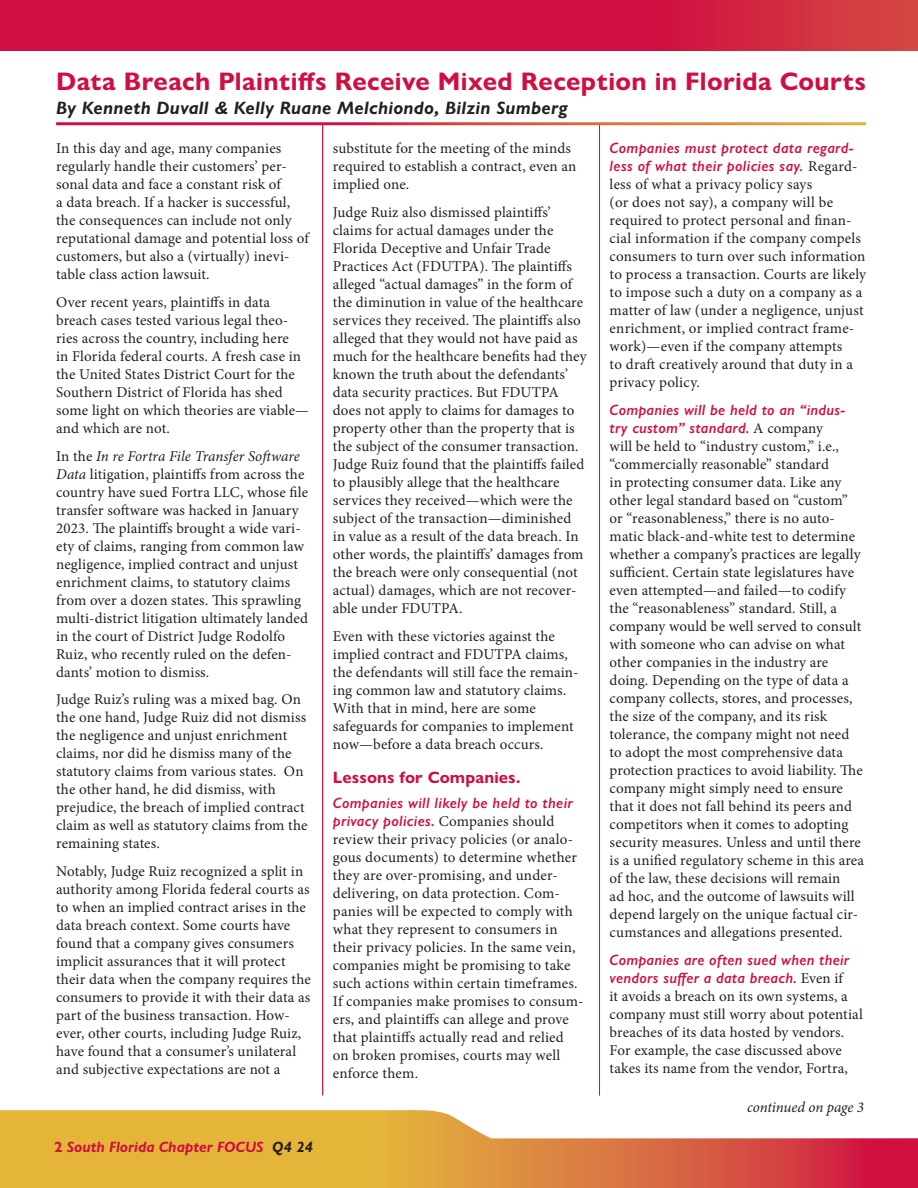
<style>
.page{position:relative;width:918px;height:1188px;background:#fff}
.page>*{position:absolute;margin:0;border:0;box-sizing:border-box;transform-origin:0 0}
.Headline{font:700 25.5px "Gill Sans Nova";letter-spacing:.015em;color:#d10e40}
.Headline_2nd_line{font:italic 700 18px "Gill Sans Nova";letter-spacing:.02em;color:#231f20}
.Subhead{font:700 16.5px "Gill Sans Nova";letter-spacing:.005em;color:#d10e40}
.body_text{font:15px/18px "Minion Pro";letter-spacing:.01em;color:#231f20}
.t1{font:italic 700 15px "Gill Sans Nova";color:#d10e40}
.Continued_line{font:italic 15px "Minion Pro";letter-spacing:-.01em;color:#231f20}
.s1{font-style:italic}
.s2{font-family:"Gill Sans Nova";font-weight:600;font-style:italic;color:#d10e40}
.s3{font-style:normal}
.s4{color:#231f20}
</style>
<div class="page">
<svg style="left:0;top:0;width:918px;height:50px;background:#d11640"></svg>
<svg style="left:0;top:1110px;width:918px;height:78px"></svg>
<p class="Headline" style="left:56px;top:65px;width:811px">Data Breach Plaintiffs Receive Mixed Reception in Florida Courts</p>
<p class="Headline_2nd_line" style="left:56px;top:96px;width:513px">By Kenneth Duvall &amp; Kelly Ruane Melchiondo, Bilzin Sumberg</p>
<p class="body_text" style="left:56px;top:140px;width:254px">In this day and age, many companies regularly handle their customers’ per&shy;sonal data and face a constant risk of<br>a data breach. If a hacker is successful, the consequences can include not only reputational damage and potential loss of customers, but also a (virtually) inevi&shy;table class action lawsuit.</p>
<p class="body_text" style="left:56px;top:293px;width:254px">Over recent years, plaintiffs in data breach cases tested various legal theo&shy;ries across the country, including here<br>in Florida federal courts. A fresh case in the United States District Court for the Southern District of Florida has shed some light on which theories are viable— and which are not.</p>
<p class="body_text" style="left:56px;top:447px;width:253px">In the <span class="s1">In re Fortra File Transfer Software Data</span> litigation, plaintiffs from across the country have sued Fortra LLC, whose file transfer software was hacked in January 2023. The plaintiffs brought a wide vari&shy;ety of claims, ranging from common law negligence, implied contract and unjust enrichment claims, to statutory claims from over a dozen states. This sprawling multi-district litigation ultimately landed in the court of District Judge Rodolfo Ruiz, who recently ruled on the defen&shy;dants’ motion to dismiss.</p>
<p class="body_text" style="left:56px;top:691px;width:253px">Judge Ruiz’s ruling was a mixed bag. On the one hand, Judge Ruiz did not dismiss the negligence and unjust enrichment claims, nor did he dismiss many of the statutory claims from various states. On the other hand, he did dismiss, with prejudice, the breach of implied contract claim as well as statutory claims from the remaining states.</p>
<p class="body_text" style="left:56px;top:862px;width:256px">Notably, Judge Ruiz recognized a split in authority among Florida federal courts as to when an implied contract arises in the data breach context. Some courts have found that a company gives consumers implicit assurances that it will protect their data when the company requires the consumers to provide it with their data as part of the business transaction. How&shy;ever, other courts, including Judge Ruiz, have found that a consumer’s unilateral and subjective expectations are not a</p>
<p class="body_text" style="left:333px;top:140px;width:245px">substitute for the meeting of the minds required to establish a contract, even an implied one.</p>
<p class="body_text" style="left:333px;top:203px;width:255px">Judge Ruiz also dismissed plaintiffs’ claims for actual damages under the Florida Deceptive and Unfair Trade Practices Act (FDUTPA). The plaintiffs alleged “actual damages” in the form of the diminution in value of the healthcare services they received. The plaintiffs also alleged that they would not have paid as much for the healthcare benefits had they known the truth about the defendants’ data security practices. But FDUTPA does not apply to claims for damages to property other than the property that is the subject of the consumer transaction.<br>Judge Ruiz found that the plaintiffs failed to plausibly allege that the healthcare services they received—which were the subject of the transaction—diminished in value as a result of the data breach. In other words, the plaintiffs’ damages from the breach were only consequential (not actual) damages, which are not recover&shy;able under FDUTPA.</p>
<p class="body_text" style="left:333px;top:627px;width:247px">Even with these victories against the implied contract and FDUTPA claims, the defendants will still face the remain&shy;ing common law and statutory claims.<br>With that in mind, here are some safeguards for companies to implement now—before a data breach occurs.</p>
<p class="Subhead" style="left:333px;top:767px;width:189px">Lessons for Companies.</p>
<p class="body_text" style="left:333px;top:794px;width:252px"><span class="s2">Companies will likely be held to their privacy policies.</span> Companies should review their privacy policies (or analo&shy;gous documents) to determine whether they are over-promising, and under&shy;delivering, on data protection. Com&shy;panies will be expected to comply with what they represent to consumers in their privacy policies. In the same vein, companies might be promising to take such actions within certain timeframes.<br>If companies make promises to consum&shy;ers, and plaintiffs can allege and prove that plaintiffs actually read and relied<br>on broken promises, courts may well enforce them.</p>
<p class="t1" style="left:54px;top:1138px;width:261px"><span class="s3">2</span> South Florida Chapter FOCUS <span class="s4">Q4 24</span></p>
<p class="body_text" style="left:610px;top:140px;width:258px"><span class="s2">Companies must protect data regard&shy;less of what their policies say.</span> Regard&shy;less of what a privacy policy says<br>(or does not say), a company will be required to protect personal and finan&shy;cial information if the company compels consumers to turn over such information to process a transaction. Courts are likely to impose such a duty on a company as a matter of law (under a negligence, unjust enrichment, or implied contract frame&shy;work)—even if the company attempts<br>to draft creatively around that duty in a privacy policy.</p>
<p class="body_text" style="left:610px;top:401px;width:256px"><span class="s2">Companies will be held to an “indus&shy;try custom” standard.</span> A company<br>will be held to “industry custom,” i.e., “commercially reasonable” standard<br>in protecting consumer data. Like any other legal standard based on “custom” or “reasonableness,” there is no auto&shy;matic black-and-white test to determine whether a company’s practices are legally sufficient. Certain state legislatures have even attempted—and failed—to codify the “reasonableness” standard. Still, a company would be well served to consult with someone who can advise on what other companies in the industry are doing. Depending on the type of data a company collects, stores, and processes, the size of the company, and its risk tolerance, the company might not need to adopt the most comprehensive data protection practices to avoid liability. The company might simply need to ensure that it does not fall behind its peers and competitors when it comes to adopting security measures. Unless and until there is a unified regulatory scheme in this area of the law, these decisions will remain<br>ad hoc, and the outcome of lawsuits will depend largely on the unique factual cir&shy;cumstances and allegations presented.</p>
<p class="body_text" style="left:610px;top:951px;width:255px"><span class="s2">Companies are often sued when their vendors suffer a data breach.</span> Even if<br>it avoids a breach on its own systems, a company must still worry about potential breaches of its data hosted by vendors.<br>For example, the case discussed above takes its name from the vendor, Fortra,</p>
<p class="Continued_line" style="left:747px;top:1097px;width:118px">continued on page 3</p>
</div>
